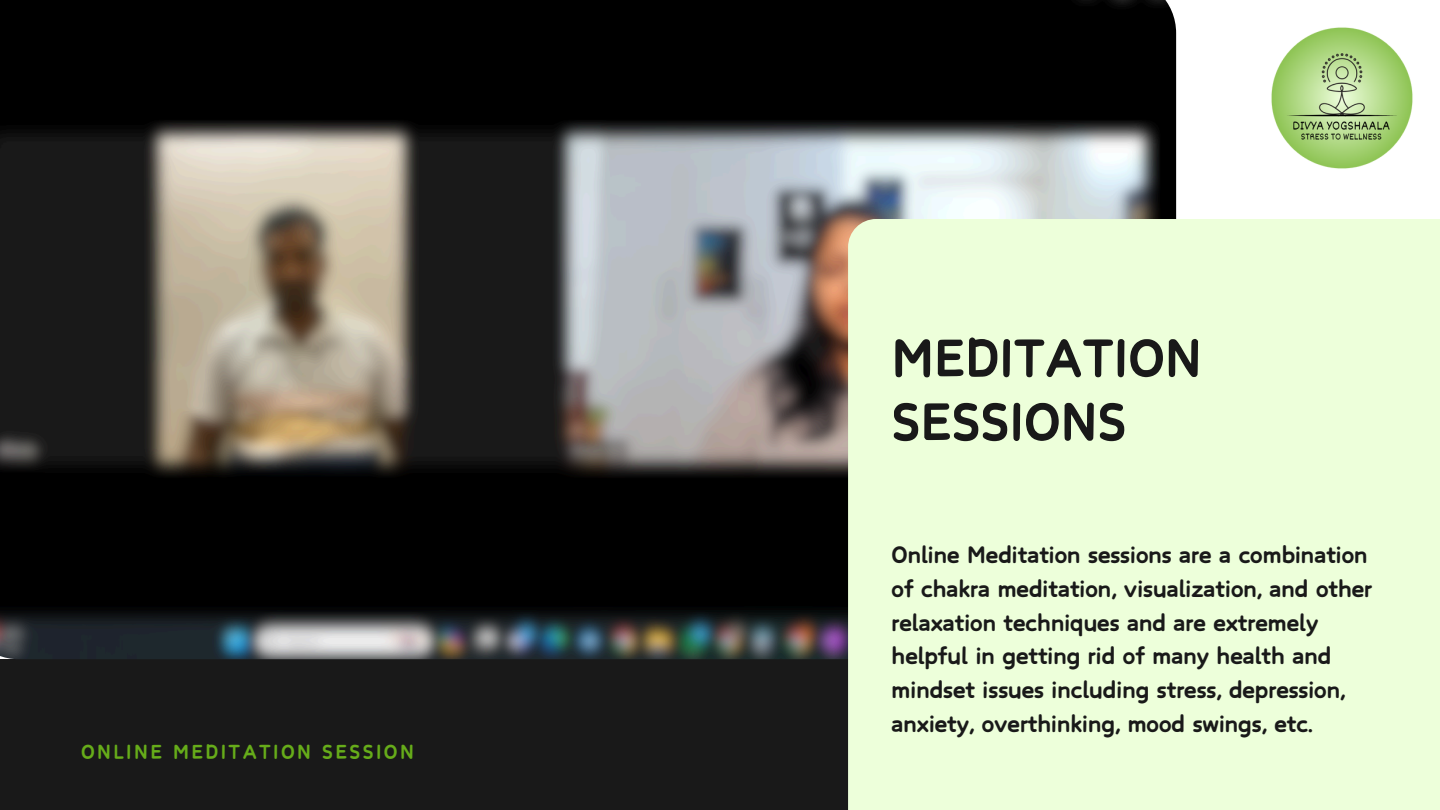
<style>
.page{position:relative;width:1440px;height:810px;background:#fff}
.page>*{position:absolute;margin:0;border:0;box-sizing:border-box;transform-origin:0 0}
.t1{font:64px/63.8px "Canva Soft Candy";color:#191919}
.t2{font:28.4px/33.8px "Canva Soft Candy";color:#191919}
.t3{font:24px "Canva Soft Candy";letter-spacing:.1em;color:#66ac1a}
</style>
<div class="page">
<div style="left:0;top:659px;width:868px;height:151px;background:#191919"></div>
<img style="left:0;top:0;width:1176px;height:659px">
<div style="left:848px;top:219px;width:592px;height:591px;background:#edffda"></div>
<img style="left:1271px;top:27px;width:142px;height:142px">
<p class="t3" style="left:81px;top:739px;width:334px">ONLINE MEDITATION SESSION</p>
<h1 class="t1" style="left:892px;top:324px;width:312px">MEDITATION<br>SESSIONS</h1>
<h2 class="t2" style="left:892px;top:537px;width:482px">Online Meditation sessions are a combination of chakra meditation, visualization, and other relaxation techniques and are extremely helpful in getting rid of many health and mindset issues including stress, depression, anxiety, overthinking, mood swings, etc.</h2>
</div>
